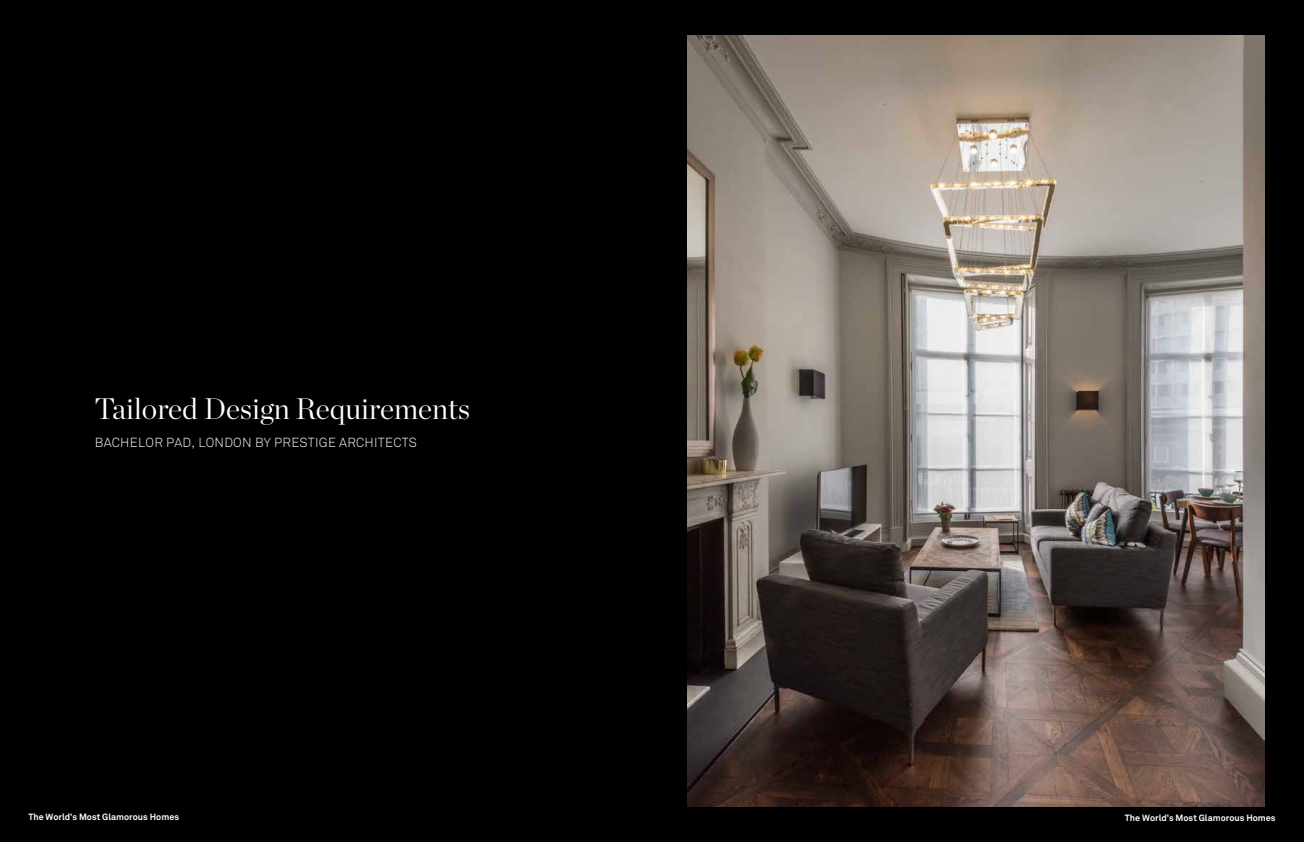
<style>
.page{position:relative;width:1304px;height:842px;background:#000}
.page>*{position:absolute;margin:0;border:0;box-sizing:border-box;transform-origin:0 0}
.t1{font:300 29.7px "Chronicle Display";color:#fff}
.t2{font:300 13px "Akkurat";letter-spacing:.02em;color:#fff}
.t3{font:700 9px "Akkurat";color:#fff}
</style>
<div class="page">
<img style="left:687px;top:35px;width:577px;height:771px">
<h1 class="t1" style="left:95px;top:386px;width:377px">Tailored Design Requirements</h1>
<h2 class="t2" style="left:95px;top:435px;width:324px">BACHELOR PAD, LONDON BY PRESTIGE ARCHITECTS</h2>
<p class="t3" style="left:28px;top:811px;width:152px">The World’s Most Glamorous Homes</p>
<p class="t3" style="left:1125px;top:812px;width:152px">The World’s Most Glamorous Homes</p>
</div>
